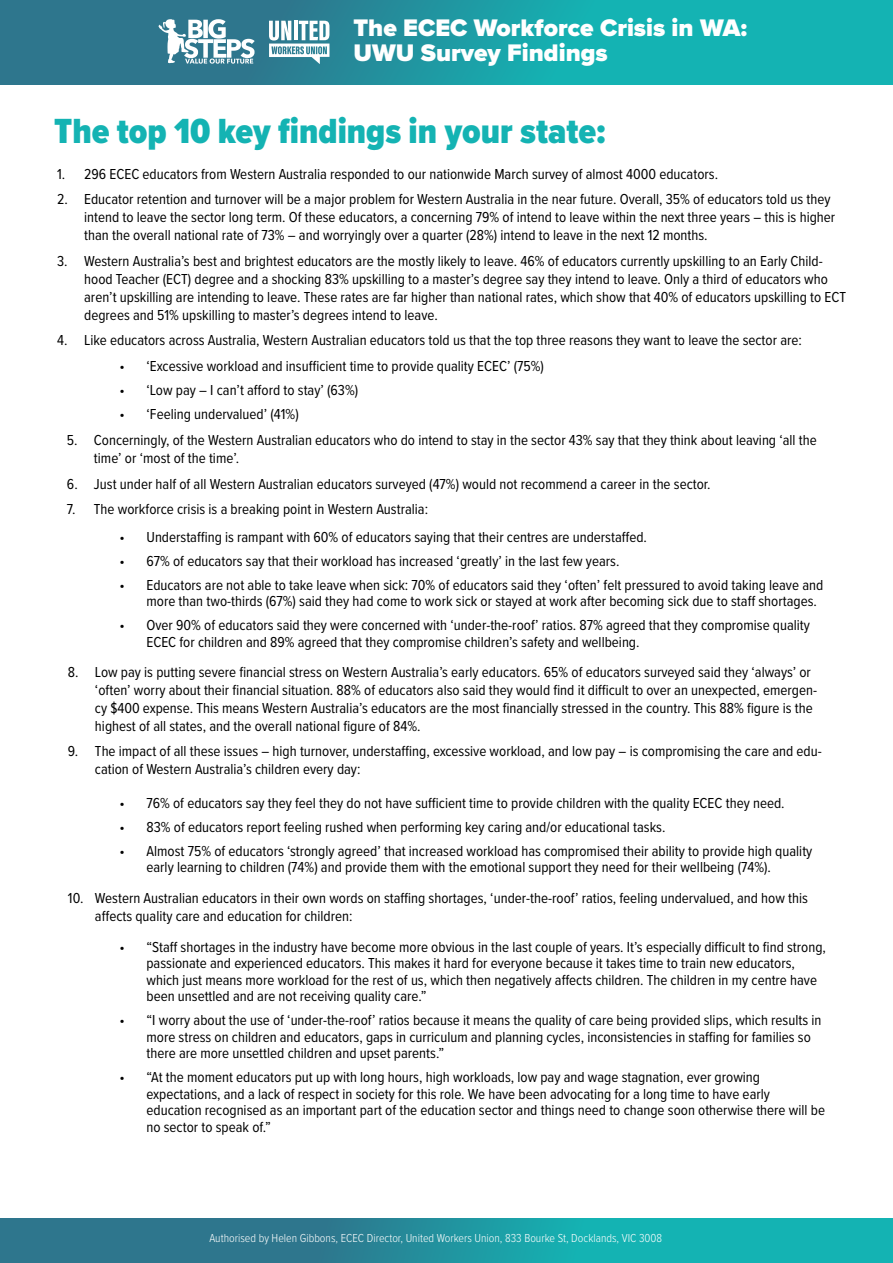
<style>
.page{position:relative;width:893px;height:1263px;background:#fff}
.page>*{position:absolute;margin:0;border:0;box-sizing:border-box;transform-origin:0 0}
.t1{font:900 36.15px "Proxima Nova Cond";color:#14b3b3}
.t2{font:900 24.9px/25.5px "Proxima Nova";color:#fff}
.t3{font:15px/18px "Proxima Nova Cond";color:#000}
.t4{font:300 12px "Proxima Nova Cond";color:#fff}
</style>
<div class="page">
<svg style="left:0;top:0;width:893px;height:84px;background:#1f99a2"></svg>
<svg style="left:158px;top:19px;width:97px;height:45px"></svg>
<svg style="left:269px;top:21px;width:60px;height:43px"></svg>
<svg style="left:0;top:1218px;width:893px;height:45px;background:#21949f"></svg>
<p class="t2" style="left:353px;top:14px;width:395px">The ECEC Workforce Crisis in WA:<br>UWU Survey Findings</p>
<p class="t1" style="left:54px;top:105px;width:553px">The top 10 key findings in your state:</p>
<p class="t3" style="left:57px;top:164px;width:662px">1. 296 ECEC educators from Western Australia responded to our nationwide March survey of almost 4000 educators.</p>
<p class="t3" style="left:84px;top:190px;width:752px;text-indent:-27px">2. Educator retention and turnover will be a major problem for Western Australia in the near future. Overall, 35% of educators told us they intend to leave the sector long term. Of these educators, a concerning 79% of intend to leave within the next three years – this is higher than the overall national rate of 73% – and worryingly over a quarter (28%) intend to leave in the next 12 months.</p>
<p class="t3" style="left:84px;top:251px;width:763px;text-indent:-27px">3. Western Australia’s best and brightest educators are the mostly likely to leave. 46% of educators currently upskilling to an Early Child&shy;hood Teacher (ECT) degree and a shocking 83% upskilling to a master’s degree say they intend to leave. Only a third of educators who aren’t upskilling are intending to leave. These rates are far higher than national rates, which show that 40% of educators upskilling to ECT degrees and 51% upskilling to master’s degrees intend to leave.</p>
<p class="t3" style="left:57px;top:331px;width:746px">4. Like educators across Australia, Western Australian educators told us that the top three reasons they want to leave the sector are:</p>
<p class="t3" style="left:119px;top:356px;width:426px">• ‘Excessive workload and insufficient time to provide quality ECEC’ (75%)</p>
<p class="t3" style="left:119px;top:380px;width:240px">• ‘Low pay – I can’t afford to stay’ (63%)</p>
<p class="t3" style="left:119px;top:404px;width:181px">• ‘Feeling undervalued’ (41%)</p>
<p class="t3" style="left:94px;top:431px;width:724px;text-indent:-27px">5. Concerningly, of the Western Australian educators who do intend to stay in the sector 43% say that they think about leaving ‘all the time’ or ‘most of the time’.</p>
<p class="t3" style="left:67px;top:474px;width:645px">6. Just under half of all Western Australian educators surveyed (47%) would not recommend a career in the sector.</p>
<p class="t3" style="left:67px;top:500px;width:363px">7. The workforce crisis is a breaking point in Western Australia:</p>
<p class="t3" style="left:119px;top:527px;width:529px">• Understaffing is rampant with 60% of educators saying that their centres are understaffed.</p>
<p class="t3" style="left:119px;top:551px;width:501px">• 67% of educators say that their workload has increased ‘greatly’ in the last few years.</p>
<p class="t3" style="left:146px;top:576px;width:678px;line-height:16.5px;text-indent:-27px">• Educators are not able to take leave when sick: 70% of educators said they ‘often’ felt pressured to avoid taking leave and more than two-thirds (67%) said they had come to work sick or stayed at work after becoming sick due to staff shortages.</p>
<p class="t3" style="left:146px;top:616px;width:665px;line-height:16.5px;text-indent:-27px">• Over 90% of educators said they were concerned with ‘under-the-roof’ ratios. 87% agreed that they compromise quality<br>ECEC for children and 89% agreed that they compromise children’s safety and wellbeing.</p>
<p class="t3" style="left:95px;top:662px;width:724px;text-indent:-27px">8. Low pay is putting severe financial stress on Western Australia’s early educators. 65% of educators surveyed said they ‘always’ or ‘often’ worry about their financial situation. 88% of educators also said they would find it difficult to over an unexpected, emergen&shy;cy $400 expense. This means Western Australia’s educators are the most financially stressed in the country. This 88% figure is the highest of all states, and the overall national figure of 84%.</p>
<p class="t3" style="left:95px;top:741px;width:728px;text-indent:-27px">9. The impact of all these issues – high turnover, understaffing, excessive workload, and low pay – is compromising the care and edu&shy;cation of Western Australia’s children every day:</p>
<p class="t3" style="left:119px;top:793px;width:667px">• 76% of educators say they feel they do not have sufficient time to provide children with the quality ECEC they need.</p>
<p class="t3" style="left:119px;top:817px;width:547px">• 83% of educators report feeling rushed when performing key caring and/or educational tasks.</p>
<p class="t3" style="left:146px;top:842px;width:667px;line-height:16.5px;text-indent:-27px">• Almost 75% of educators ‘strongly agreed’ that increased workload has compromised their ability to provide high quality early learning to children (74%) and provide them with the emotional support they need for their wellbeing (74%).</p>
<p class="t3" style="left:95px;top:888px;width:714px;text-indent:-27px">10. Western Australian educators in their own words on staffing shortages, ‘under-the-roof’ ratios, feeling undervalued, and how this affects quality care and education for children:</p>
<p class="t3" style="left:146px;top:938px;width:681px;line-height:16.5px;text-indent:-27px">• “Staff shortages in the industry have become more obvious in the last couple of years. It’s especially difficult to find strong, passionate and experienced educators. This makes it hard for everyone because it takes time to train new educators, which just means more workload for the rest of us, which then negatively affects children. The children in my centre have been unsettled and are not receiving quality care.”</p>
<p class="t3" style="left:146px;top:1011px;width:676px;line-height:16.5px;text-indent:-27px">• “I worry about the use of ‘under-the-roof’ ratios because it means the quality of care being provided slips, which results in more stress on children and educators, gaps in curriculum and planning cycles, inconsistencies in staffing for families so there are more unsettled children and upset parents.”</p>
<p class="t3" style="left:146px;top:1068px;width:680px;line-height:16.5px;text-indent:-27px">• “At the moment educators put up with long hours, high workloads, low pay and wage stagnation, ever growing expectations, and a lack of respect in society for this role. We have been advocating for a long time to have early education recognised as an important part of the education sector and things need to change soon otherwise there will be no sector to speak of.”</p>
<p class="t4" style="left:209px;top:1229px;width:454px">Authorised by Helen Gibbons, ECEC Director, United Workers Union, 833 Bourke St, Docklands, VIC 3008</p>
</div>
